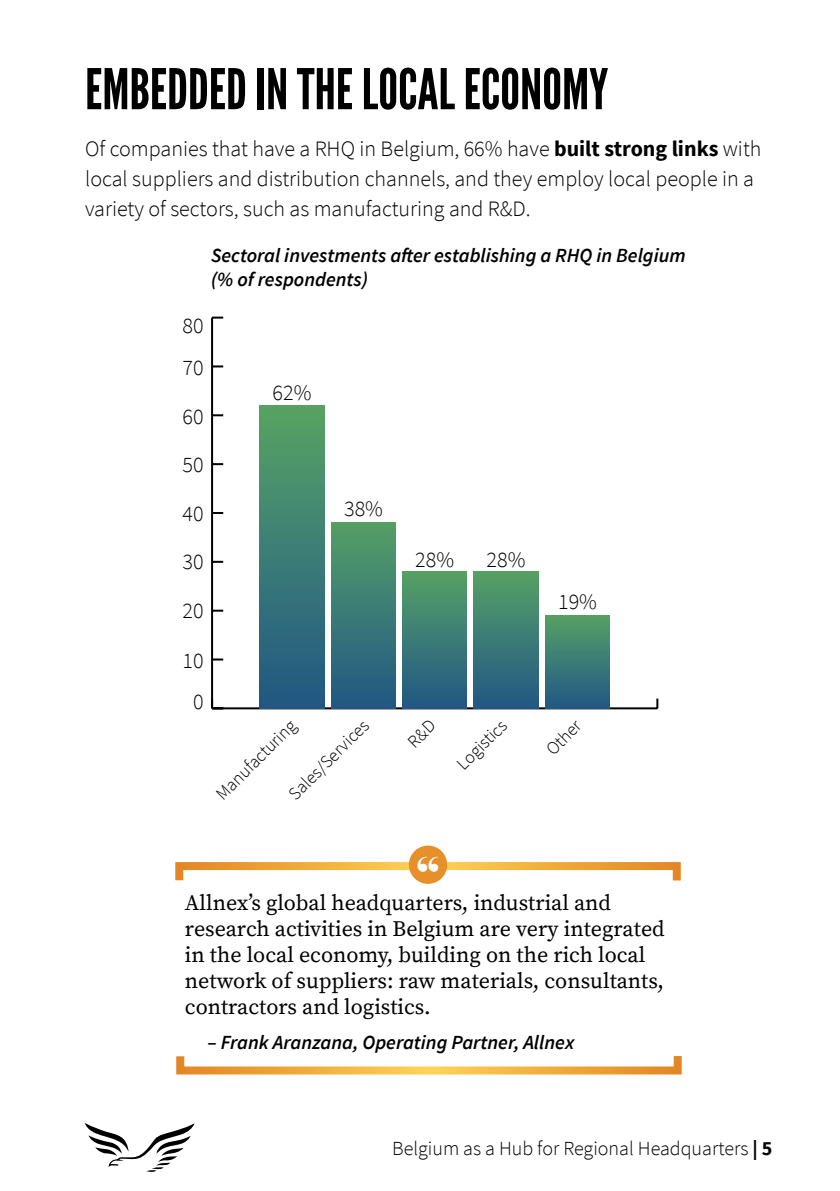
<style>
.page{position:relative;width:840px;height:1191px;background:#fff}
.page>*{position:absolute;margin:0;border:0;box-sizing:border-box;transform-origin:0 0}
.t1{font:56px "League Gothic";color:#000}
.t2{font:48px "Elephant";color:#fff}
.t3{font:300 22px/30px "Source Sans Pro";color:#000}
.t4{font:22px/26px "Source Serif Pro";color:#000}
.t5{font:italic 600 20px/24px "Source Sans Pro";color:#000}
.t6{font:300 20px "Source Sans Pro";color:#000}
.t7{font:300 18px "Source Sans Pro";color:#000}
.s1{font-weight:700}
</style>
<div class="page">
<svg style="left:85px;top:1123px;width:109px;height:49px"></svg>
<hr style="left:212px;top:707px;width:445px;height:2px;background:#000">
<svg style="left:656px;top:698px;width:2px;height:10px"></svg>
<hr style="left:211px;top:317px;width:2px;height:391px;background:#000">
<svg style="left:213px;top:658px;width:10px;height:2px"></svg>
<svg style="left:213px;top:609px;width:10px;height:2px"></svg>
<svg style="left:213px;top:561px;width:10px;height:2px"></svg>
<svg style="left:213px;top:512px;width:10px;height:2px"></svg>
<svg style="left:213px;top:463px;width:10px;height:2px"></svg>
<svg style="left:213px;top:414px;width:10px;height:2px"></svg>
<svg style="left:213px;top:365px;width:10px;height:2px"></svg>
<svg style="left:212px;top:316px;width:11px;height:2px"></svg>
<div style="left:545px;top:616px;width:64px;height:93px;background:linear-gradient(to bottom,#559f67,#215784)"></div>
<div style="left:473px;top:572px;width:65px;height:137px;background:linear-gradient(to bottom,#55a066,#215684)"></div>
<div style="left:402px;top:572px;width:64px;height:137px;background:linear-gradient(to bottom,#55a066,#215684)"></div>
<div style="left:331px;top:523px;width:64px;height:186px;background:linear-gradient(to bottom,#549f67,#215784)"></div>
<div style="left:260px;top:405px;width:64px;height:304px;background:linear-gradient(to bottom,#58a364,#215685)"></div>
<svg style="left:175px;top:858px;width:506px;height:26px"></svg>
<div style="left:409px;top:846px;width:37px;height:37px;background:#e78f28;border-radius:50%"></div>
<div style="left:408px;top:845px;width:39px;height:39px;border:2px solid #e78f28;border-radius:50%"></div>
<svg style="left:176px;top:1056px;width:506px;height:19px"></svg>
<h1 class="t1" style="left:85px;top:56px;width:524px">EMBEDDED IN THE LOCAL ECONOMY</h1>
<p class="t3" style="left:85px;top:134px;width:677px">Of companies that have a RHQ in Belgium, 66% have <span class="s1">built strong links</span> with local suppliers and distribution channels, and they employ local people in a variety of sectors, such as manufacturing and R&amp;D.</p>
<p class="t5" style="left:211px;top:243px;width:476px">Sectoral investments after establishing a RHQ in Belgium (% of respondents)</p>
<p class="t3" style="left:182px;top:305px;width:23px;line-height:41.8px">80<br>70</p>
<p class="t3" style="left:182px;top:393px;width:23px;line-height:48.2px">60<br>50</p>
<p class="t3" style="left:182px;top:490px;width:23px;line-height:48.2px">40<br>30</p>
<p class="t3" style="left:182px;top:596px;width:23px">20</p>
<p class="t3" style="left:182px;top:646px;width:23px">10</p>
<p class="t3" style="left:193px;top:687px;width:12px">0</p>
<p class="t3" style="left:272px;top:377px;width:40px">62%</p>
<p class="t3" style="left:344px;top:494px;width:40px">38%</p>
<p class="t3" style="left:415px;top:545px;width:40px">28%</p>
<p class="t3" style="left:486px;top:545px;width:40px">28%</p>
<p class="t3" style="left:558px;top:586px;width:40px">19%</p>
<p class="t7" style="left:283px;top:789px;width:107px;rotate:-45deg">Sales/Services</p>
<p class="t7" style="left:451px;top:759px;width:64px;rotate:-45deg">Logistics</p>
<p class="t7" style="left:541px;top:744px;width:43px;rotate:-45deg">Other</p>
<p class="t7" style="left:211px;top:789px;width:107px;rotate:-45deg">Manufacturing</p>
<h2 class="t2" style="left:417px;top:844px;width:24px">“</h2>
<p class="t4" style="left:185px;top:890px;width:481px">Allnex’s global headquarters, industrial and research activities in Belgium are very integrated in the local economy, building on the rich local network of suppliers: raw materials, consultants, contractors and logistics.</p>
<p class="t5" style="left:207px;top:1030px;width:368px">– Frank Aranzana, Operating Partner, Allnex</p>
<p class="t6" style="left:392px;top:1136px;width:381px">Belgium as a Hub for Regional Headquarters <span class="s1">| 5</span></p>
</div>
